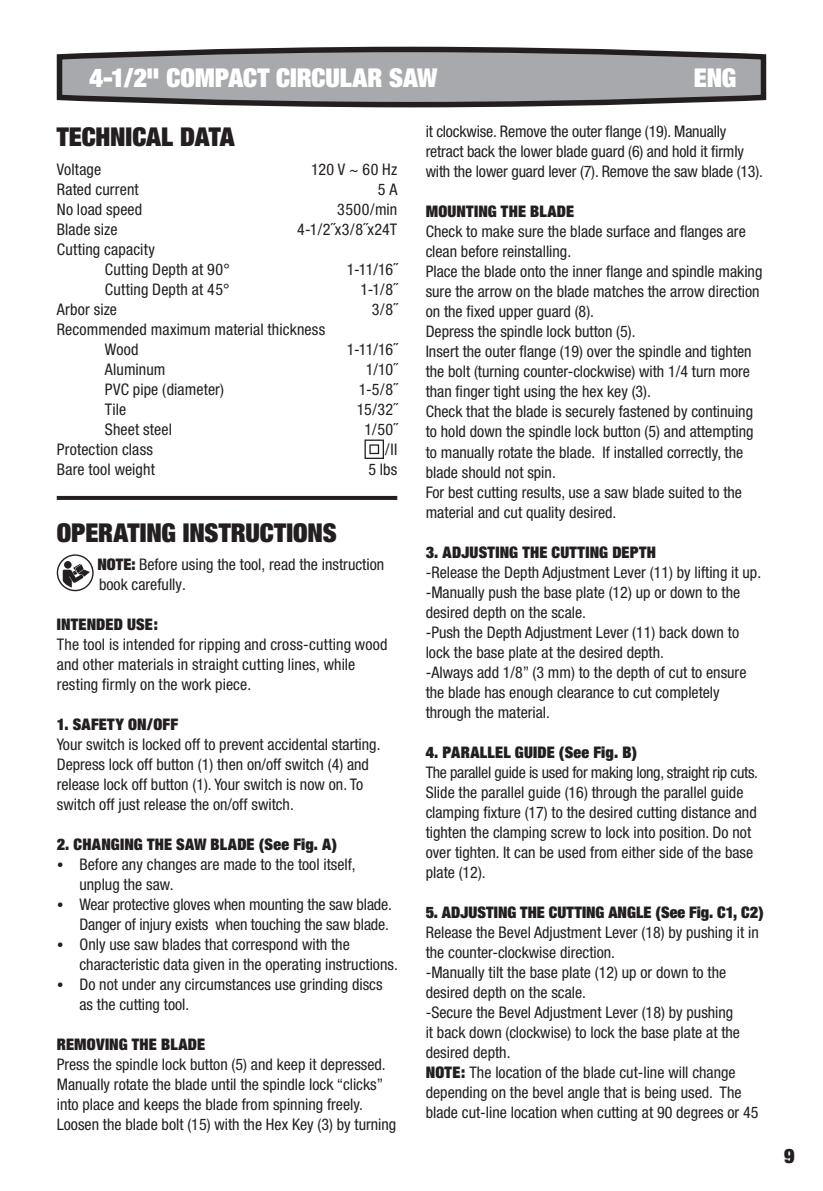
<style>
.page{position:relative;width:823px;height:1191px;background:#fff}
.page>*{position:absolute;margin:0;border:0;box-sizing:border-box;transform-origin:0 0}
.t1{font:900 expanded 26px "Helvetica Neue";color:#231f20}
.t2{font:900 expanded 26px "Helvetica Neue";letter-spacing:-.005em;color:#fff}
.t3{font:900 expanded 20px "Helvetica Neue";color:#231f20}
.t4{font:condensed 16px/20px "Helvetica Neue";color:#231f20}
.t5{font:900 expanded 16px "Helvetica Neue";letter-spacing:.01em;color:#231f20}
.s1{font-weight:900;font-stretch:expanded}
.s2{font-family:"Microsoft Ya Hei";font-stretch:normal}
</style>
<div class="page">
<svg style="left:56px;top:46px;width:711px;height:62px;background:#98989b"></svg>
<svg style="left:57px;top:496px;width:340px;height:4px"></svg>
<div style="left:57px;top:554px;width:37px;height:37px;border:1px solid #231f20;border-radius:50%"></div>
<svg style="left:64px;top:561px;width:8px;height:7px"></svg>
<svg style="left:63px;top:564px;width:27px;height:23px"></svg>
<svg style="left:364px;top:439px;width:20px;height:20px"></svg>
<h1 class="t2" style="left:89px;top:61px;width:349px">4-1/2" COMPACT CIRCULAR SAW</h1>
<h1 class="t2" style="left:693px;top:61px;width:44px">ENG</h1>
<h1 class="t1" style="left:57px;top:120px;width:179px">TECHNICAL DATA</h1>
<p class="t4" style="left:57px;top:159px;width:46px">Voltage</p>
<p class="t4" style="left:57px;top:179px;width:83px">Rated current</p>
<p class="t4" style="left:57px;top:199px;width:87px">No load speed</p>
<p class="t4" style="left:57px;top:219px;width:62px">Blade size</p>
<p class="t4" style="left:57px;top:239px;width:100px">Cutting capacity</p>
<p class="t4" style="left:105px;top:259px;width:126px">Cutting Depth at 90°</p>
<p class="t4" style="left:105px;top:279px;width:126px">Cutting Depth at 45°</p>
<p class="t4" style="left:57px;top:299px;width:62px">Arbor size</p>
<p class="t4" style="left:57px;top:319px;width:270px">Recommended maximum material thickness</p>
<p class="t4" style="left:105px;top:339px;width:35px">Wood</p>
<p class="t4" style="left:57px;top:359px;width:30px">A</p>
<p class="t4" style="left:113px;top:359px;width:53px">luminum</p>
<p class="t4" style="left:105px;top:379px;width:121px">PVC pipe (diameter)</p>
<p class="t4" style="left:105px;top:399px;width:23px">Tile</p>
<p class="t4" style="left:105px;top:419px;width:69px">Sheet steel</p>
<p class="t4" style="left:57px;top:439px;width:98px">Protection class</p>
<p class="t4" style="left:57px;top:459px;width:100px">Bare tool weight</p>
<p class="t4" style="left:297px;top:159px;width:102px;text-align:right">120 V ~ 60 Hz<br>5 A<br>3500/min<br>4-1/2˝x3/8˝x24T</p>
<p class="t4" style="left:346px;top:259px;width:52px;text-align:right">1-11/16˝<br>1-1/8˝<br>3/8˝</p>
<p class="t4" style="left:346px;top:339px;width:52px;text-align:right">1-11/16˝<br>1/10˝<br>1-5/8˝<br>15/32˝<br>1/50˝<br>/II<br>5 lbs</p>
<h1 class="t1" style="left:57px;top:516px;width:281px">OPERATING INSTRUCTIONS</h1>
<p class="t4" style="left:97px;top:554px;width:288px"><span class="s1">NOTE:</span> Before using the tool, read the instruction book carefully.</p>
<p class="t5" style="left:57px;top:614px;width:102px">INTENDED USE:</p>
<p class="t4" style="left:57px;top:634px;width:332px">The tool is intended for ripping and cross-cutting wood and other materials in straight cutting lines, while resting firmly on the work piece.</p>
<p class="t5" style="left:57px;top:714px;width:106px">1. SAFETY ON/OFF</p>
<p class="t4" style="left:57px;top:734px;width:325px">Your switch is locked off to prevent accidental starting.<br>Depress lock off button (1) then on/off switch (4) and release lock off button (1). Your switch is now on. To switch off just release the on/off switch.</p>
<p class="t5" style="left:57px;top:834px;width:282px">2. CHANGING THE SAW BLADE (SEE FIG. A)</p>
<p class="t4" style="left:79px;top:854px;width:278px;text-indent:-23px"><span class="s2">•</span> Before any changes are made to the tool itself, unplug the saw.</p>
<p class="t4" style="left:57px;top:894px;width:336px;text-align:right"><span class="s2">•</span> Wear protective gloves when mounting the saw blade.<br>Danger of injury exists when touching the saw blade.</p>
<p class="t4" style="left:79px;top:934px;width:320px;text-indent:-23px"><span class="s2">•</span> Only use saw blades that correspond with the characteristic data given in the operating instructions.</p>
<p class="t4" style="left:79px;top:974px;width:304px;text-indent:-23px"><span class="s2">•</span> Do not under any circumstances use grinding discs as the cutting tool.</p>
<p class="t5" style="left:57px;top:1034px;width:19px">REMOVI</p>
<p class="t5" style="left:109px;top:1034px;width:96px">NG THE BLADE</p>
<p class="t4" style="left:57px;top:1054px;width:341px">Press the spindle lock button (5) and keep it depressed.<br>Manually rotate the blade until the spindle lock “clicks” into place and keeps the blade from spinning freely.<br>Loosen the blade bolt (15) with the Hex Key (3) by turning</p>
<p class="t4" style="left:425px;top:122px;width:338px">it clockwise. Remove the outer flange (19). Manually retract back the lower blade guard (6) and hold it firmly with the lower guard lever (7). Remove the saw blade (13).</p>
<p class="t5" style="left:425px;top:201px;width:11px">MOU</p>
<p class="t5" style="left:456px;top:201px;width:118px">NTING THE BLADE</p>
<p class="t4" style="left:425px;top:222px;width:338px">Check to make sure the blade surface and flanges are clean before reinstalling.<br>Place the blade onto the inner flange and spindle making sure the arrow on the blade matches the arrow direction on the fixed upper guard (8).<br>Depress the spindle lock button (5).<br>Insert the outer flange (19) over the spindle and tighten the bolt (turning counter-clockwise) with 1/4 turn more than finger tight using the hex key (3).<br>Check that the blade is securely fastened by continuing to hold down the spindle lock button (5) and attempting to manually rotate the blade. If installed correctly, the blade should not spin.<br>For best cutting results, use a saw blade suited to the material and cut quality desired.</p>
<p class="t5" style="left:425px;top:541px;width:230px">3. ADJUSTING THE CUTTING DEPTH</p>
<p class="t4" style="left:425px;top:562px;width:337px">-Release the Depth Adjustment Lever (11) by lifting it up. -Manually push the base plate (12) up or down to the desired depth on the scale.<br>-Push the Depth Adjustment Lever (11) back down to lock the base plate at the desired depth.<br>-Always add 1/8” (3 mm) to the depth of cut to ensure the blade has enough clearance to cut completely through the material.</p>
<p class="t5" style="left:425px;top:741px;width:54px">4. PARALLEL</p>
<p class="t5" style="left:514px;top:741px;width:124px">GUIDE (SEE FIG. B)</p>
<p class="t4" style="left:425px;top:762px;width:333px">The parallel guide is used for making long, straight rip cuts.<br>Slide the parallel guide (16) through the parallel guide clamping fixture (17) to the desired cutting distance and tighten the clamping screw to lock into position. Do not over tighten. It can be used from either side of the base plate (12).</p>
<p class="t5" style="left:425px;top:901px;width:339px">5. ADJUSTING THE CUTTING ANGLE (SEE FIG. C1, C2)</p>
<p class="t4" style="left:425px;top:922px;width:334px">Release the Bevel Adjustment Lever (18) by pushing it in the counter-clockwise direction.<br>-Manually tilt the base plate (12) up or down to the desired depth on the scale.<br>-Secure the Bevel Adjustment Lever (18) by pushing<br>it back down (clockwise) to lock the base plate at the desired depth.<br><span class="s1">NOTE :</span> The location of the blade cut-line will change depending on the bevel angle that is being used. The blade cut-line location when cutting at 90 degrees or 45</p>
<p class="t3" style="left:783px;top:1143px;width:12px">9</p>
</div>
